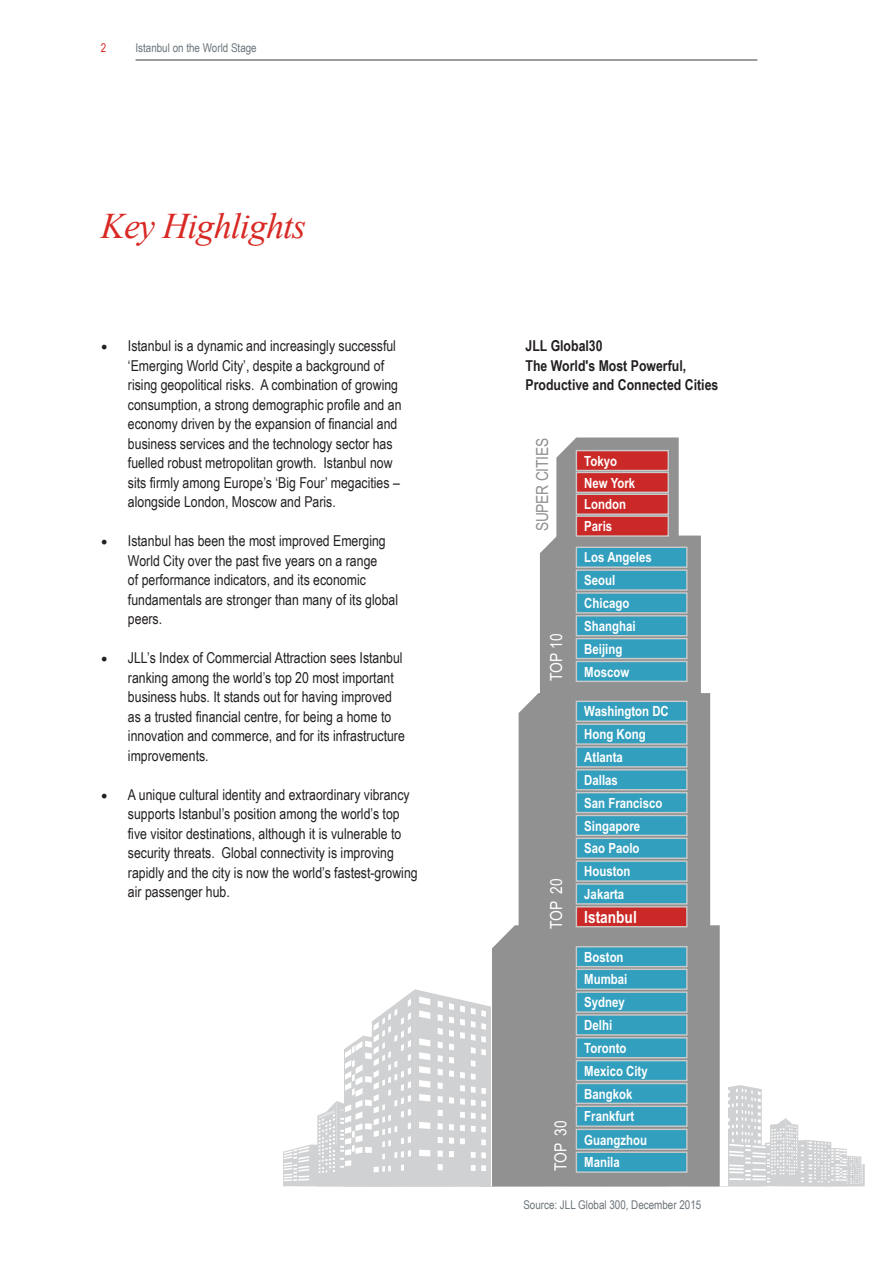
<style>
.page{position:relative;width:893px;height:1263px;background:#fff}
.page>*{position:absolute;margin:0;border:0;box-sizing:border-box;transform-origin:0 0}
.t1{font:italic 36px "Times New Roman";letter-spacing:-.025em;color:#d82924}
.t2{font:700 16.8px "Arial Narrow";color:#fff}
.t3{font:16.65px "Arial Narrow";color:#fff}
.t4{font:16.65px "Arial Narrow";letter-spacing:-.015em;color:#929192}
.t5{font:15px/19.5px "Arial Narrow";color:#231f20}
.t6{font:700 15px "Arial Narrow";color:#231f20}
.t7{font:700 14.1px/22.8px "Arial Narrow";color:#fff}
.t8{font:12px "Arial Narrow";color:#697379}
.t9{font:12px "Arial Narrow";color:#d82924}
.s1{font-family:"Minion Pro";font-size:18px}
</style>
<div class="page">
<hr style="left:136px;top:60px;width:621px;height:1px;background:#3e3e3f">
<svg style="left:283px;top:989px;width:581px;height:198px"></svg>
<div style="left:492px;top:949px;width:236px;height:237px;background:#fff"></div>
<svg style="left:540px;top:437px;width:161px;height:256px"></svg>
<div style="left:576px;top:547px;width:112px;height:21px;background:#339fbe;border:1px solid #cbcaca"></div>
<div style="left:576px;top:450px;width:93px;height:21px;background:#cb2927;border:1px solid #cbcaca"></div>
<div style="left:576px;top:472px;width:93px;height:21px;background:#cb2927;border:1px solid #cbcaca"></div>
<div style="left:576px;top:494px;width:93px;height:21px;background:#cb2927;border:1px solid #cbcaca"></div>
<div style="left:576px;top:515px;width:93px;height:22px;background:#cb2927;border:1px solid #cbcaca"></div>
<div style="left:576px;top:569px;width:112px;height:22px;background:#339fbe;border:1px solid #cbcaca"></div>
<div style="left:576px;top:592px;width:112px;height:21px;background:#339fbe;border:1px solid #cbcaca"></div>
<div style="left:576px;top:615px;width:112px;height:21px;background:#339fbe;border:1px solid #cbcaca"></div>
<div style="left:576px;top:638px;width:112px;height:21px;background:#339fbe;border:1px solid #cbcaca"></div>
<div style="left:576px;top:661px;width:112px;height:21px;background:#339fbe;border:1px solid #cbcaca"></div>
<div style="left:519px;top:693px;width:191px;height:232px;background:#929192"></div>
<div style="left:492px;top:925px;width:228px;height:261px;background:#929192"></div>
<div style="left:576px;top:701px;width:112px;height:21px;background:#339fbe;border:1px solid #cbcaca"></div>
<div style="left:576px;top:723px;width:112px;height:22px;background:#339fbe;border:1px solid #cbcaca"></div>
<div style="left:576px;top:746px;width:112px;height:21px;background:#339fbe;border:1px solid #cbcaca"></div>
<div style="left:576px;top:769px;width:112px;height:21px;background:#339fbe;border:1px solid #cbcaca"></div>
<div style="left:576px;top:792px;width:112px;height:21px;background:#339fbe;border:1px solid #cbcaca"></div>
<div style="left:576px;top:815px;width:112px;height:21px;background:#339fbe;border:1px solid #cbcaca"></div>
<div style="left:576px;top:838px;width:112px;height:21px;background:#339fbe;border:1px solid #cbcaca"></div>
<div style="left:576px;top:860px;width:112px;height:22px;background:#339fbe;border:1px solid #cbcaca"></div>
<div style="left:576px;top:883px;width:112px;height:21px;background:#339fbe;border:1px solid #cbcaca"></div>
<div style="left:576px;top:906px;width:112px;height:21px;background:#cb2927;border:1px solid #cbcaca"></div>
<div style="left:576px;top:968px;width:112px;height:22px;background:#339fbe;border:1px solid #cbcaca"></div>
<div style="left:576px;top:991px;width:112px;height:22px;background:#339fbe;border:1px solid #cbcaca"></div>
<div style="left:576px;top:1014px;width:112px;height:21px;background:#339fbe;border:1px solid #cbcaca"></div>
<div style="left:576px;top:1037px;width:112px;height:21px;background:#339fbe;border:1px solid #cbcaca"></div>
<div style="left:576px;top:1060px;width:112px;height:21px;background:#339fbe;border:1px solid #cbcaca"></div>
<div style="left:576px;top:1083px;width:112px;height:21px;background:#339fbe;border:1px solid #cbcaca"></div>
<div style="left:576px;top:1105px;width:112px;height:22px;background:#339fbe;border:1px solid #cbcaca"></div>
<div style="left:576px;top:1129px;width:112px;height:21px;background:#339fbe;border:1px solid #cbcaca"></div>
<div style="left:576px;top:1151px;width:112px;height:22px;background:#339fbe;border:1px solid #cbcaca"></div>
<div style="left:576px;top:946px;width:112px;height:21px;background:#339fbe;border:1px solid #cbcaca"></div>
<p class="t9" style="left:101px;top:39px;width:7px">2</p>
<p class="t8" style="left:135px;top:39px;width:123px">Istanbul on the World Stage</p>
<p class="t1" style="left:101px;top:201px;width:207px">Key Highlights</p>
<p class="t5" style="left:128px;top:335px;width:275px;text-indent:-27px"><span class="s1">•</span> Istanbul is a dynamic and increasingly successful ‘Emerging World City’, despite a background of rising geopolitical risks. A combination of growing consumption, a strong demographic profile and an economy driven by the expansion of financial and business services and the technology sector has fuelled robust metropolitan growth. Istanbul now sits firmly among Europe’s ‘Big Four’ megacities – alongside London, Moscow and Paris.</p>
<p class="t5" style="left:128px;top:530px;width:272px;text-indent:-27px"><span class="s1">•</span> Istanbul has been the most improved Emerging World City over the past five years on a range<br>of performance indicators, and its economic fundamentals are stronger than many of its global peers.</p>
<p class="t5" style="left:128px;top:647px;width:278px;text-indent:-27px"><span class="s1">•</span> JLL’s Index of Commercial Attraction sees Istanbul ranking among the world’s top 20 most important business hubs. It stands out for having improved as a trusted financial centre, for being a home to innovation and commerce, and for its infrastructure improvements.</p>
<p class="t5" style="left:128px;top:784px;width:291px;text-indent:-27px"><span class="s1">•</span> A unique cultural identity and extraordinary vibrancy supports Istanbul’s position among the world’s top five visitor destinations, although it is vulnerable to security threats. Global connectivity is improving rapidly and the city is now the world’s fastest-growing air passenger hub.</p>
<p class="t6" style="left:526px;top:334px;width:79px">JLL Global30</p>
<p class="t6" style="left:526px;top:354px;width:162px">The World's Most Powerful,</p>
<p class="t6" style="left:526px;top:373px;width:194px">Productive and Connected Cities</p>
<p class="t4" style="left:530px;top:531px;width:95px;rotate:-90deg">SUPER CITIES</p>
<p class="t3" style="left:544px;top:681px;width:49px;rotate:-90deg">TOP 10</p>
<p class="t3" style="left:544px;top:929px;width:52px;rotate:-90deg">TOP 20</p>
<p class="t3" style="left:548px;top:1171px;width:52px;rotate:-90deg">TOP 30</p>
<p class="t7" style="left:584px;top:449px;width:52px;line-height:21.9px">Tokyo<br>New York<br>London<br>Paris</p>
<p class="t7" style="left:584px;top:545px;width:69px">Los Angeles</p>
<p class="t7" style="left:584px;top:568px;width:53px">Seoul<br>Chicago<br>Shanghai<br>Beijing<br>Moscow</p>
<p class="t7" style="left:584px;top:699px;width:86px">Washington DC<br>Hong Kong<br>Atlanta<br>Dallas<br>San Francisco<br>Singapore<br>Sao Paolo<br>Houston<br>Jakarta</p>
<p class="t2" style="left:584px;top:905px;width:54px">Istanbul</p>
<p class="t7" style="left:584px;top:945px;width:41px">Boston</p>
<p class="t7" style="left:584px;top:967px;width:65px">Mumbai<br>Sydney<br>Delhi<br>Toronto<br>Mexico City<br>Bangkok<br>Frankfurt<br>Guangzhou<br>Manila</p>
<p class="t8" style="left:523px;top:1196px;width:179px">Source: JLL Global 300, December 2015</p>
</div>
